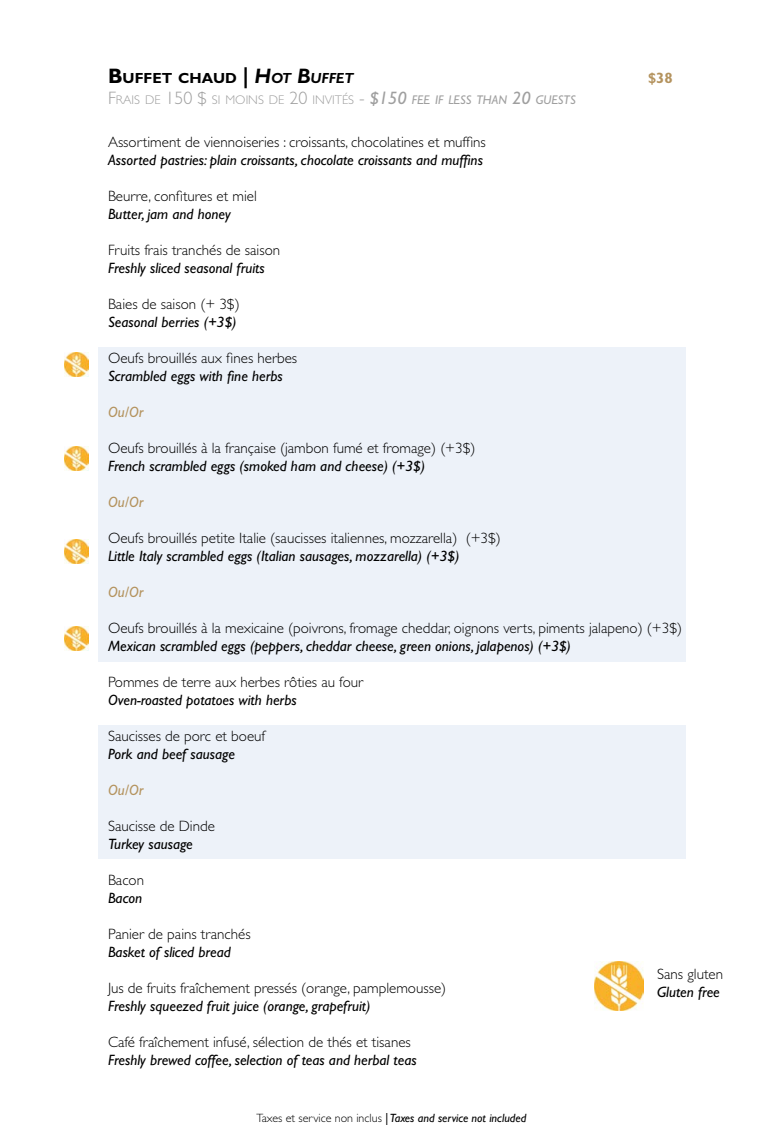
<style>
.page{position:relative;width:783px;height:1134px;background:#fff}
.page>*{position:absolute;margin:0;border:0;box-sizing:border-box;transform-origin:0 0}
.t1{font:300 15px "Gill Sans Std";color:#000}
.t2{font:italic 15px "Gill Sans Std";color:#000}
.t3{font:italic 15px "Gill Sans Std";color:#b4935e}
.t4{font:700 15px "Gill Sans Std";color:#b4935e}
.t5{font:700 14.7px "Gill Sans Std";color:#000}
.t6{font:300 12.6px "Gill Sans Std";color:#9f9f9f}
.t7{font:italic 12px "Gill Sans Std";color:#000}
.s1{font-size:21px}
.s2{font-style:italic;font-size:21px}
.s3{font-style:italic}
.s4{font-size:18px}
.s5{font-weight:400;font-style:italic;font-size:18px}
.s6{font-weight:400;font-style:italic}
.s7{font-weight:300;font-style:normal}
</style>
<div class="page">
<div style="left:98px;top:725px;width:587px;height:134px;background:#edf2f9"></div>
<div style="left:98px;top:347px;width:587px;height:315px;background:#edf2f9"></div>
<img style="left:594px;top:962px;width:49px;height:48px">
<img style="left:64px;top:626px;width:24px;height:24px">
<img style="left:64px;top:540px;width:24px;height:24px">
<img style="left:64px;top:446px;width:24px;height:24px">
<img style="left:64px;top:353px;width:24px;height:24px">
<p class="t5" style="left:108px;top:69px;width:247px"><span class="s1">B</span> UFFET CHAUD <span class="s1">|</span> <span class="s2">H</span><span class="s3">OT</span> <span class="s2">B</span><span class="s3">UFFET</span></p>
<p class="t4" style="left:648px;top:69px;width:26px">$38</p>
<p class="t6" style="left:108px;top:93px;width:469px"><span class="s4">F</span>RAIS DE <span class="s4">150 $</span> SI MOINS DE <span class="s4">20</span> INVITÉS <span class="s4">-</span> <span class="s5">$150</span> <span class="s6">FEE IF LESS THAN</span> <span class="s5">20</span> <span class="s6">GUESTS</span></p>
<p class="t1" style="left:108px;top:134px;width:379px">Assortiment de viennoiseries : croissants, chocolatines et muffins</p>
<p class="t2" style="left:108px;top:152px;width:377px">Assorted pastries: plain croissants, chocolate croissants and muffins</p>
<p class="t1" style="left:108px;top:188px;width:150px">Beurre, confitures et miel</p>
<p class="t2" style="left:108px;top:206px;width:124px">Butter, jam and honey</p>
<p class="t1" style="left:108px;top:242px;width:174px">Fruits frais tranchés de saison</p>
<p class="t2" style="left:108px;top:260px;width:158px">Freshly sliced seasonal fruits</p>
<p class="t1" style="left:108px;top:296px;width:133px">Baies de saison (+ 3$)</p>
<p class="t2" style="left:108px;top:314px;width:130px">Seasonal berries (+3$)</p>
<p class="t1" style="left:108px;top:350px;width:191px">Oeufs brouillés aux fines herbes</p>
<p class="t2" style="left:108px;top:368px;width:176px">Scrambled eggs with fine herbs</p>
<p class="t3" style="left:108px;top:404px;width:37px">Ou/Or</p>
<p class="t1" style="left:108px;top:440px;width:369px">Oeufs brouillés à la française (jambon fumé et fromage) (+3$)</p>
<p class="t2" style="left:108px;top:458px;width:319px">French scrambled eggs (smoked ham and cheese) (+3$)</p>
<p class="t3" style="left:108px;top:494px;width:37px">Ou/Or</p>
<p class="t1" style="left:108px;top:530px;width:394px">Oeufs brouillés petite Italie (saucisses italiennes, mozzarella) (+3$)</p>
<p class="t2" style="left:108px;top:548px;width:353px">Little Italy scrambled eggs (Italian sausages, mozzarella) (+3$)</p>
<p class="t3" style="left:108px;top:584px;width:37px">Ou/Or</p>
<p class="t1" style="left:108px;top:620px;width:576px">Oeufs brouillés à la mexicaine (poivrons, fromage cheddar, oignons verts, piments jalapeno) (+3$)</p>
<p class="t2" style="left:108px;top:638px;width:465px">Mexican scrambled eggs (peppers, cheddar cheese, green onions, jalapenos) (+3$)</p>
<p class="t1" style="left:108px;top:674px;width:257px">Pommes de terre aux herbes rôties au four</p>
<p class="t2" style="left:108px;top:692px;width:190px">Oven-roasted potatoes with herbs</p>
<p class="t1" style="left:108px;top:728px;width:159px">Saucisses de porc et boeuf</p>
<p class="t2" style="left:108px;top:746px;width:129px">Pork and beef sausage</p>
<p class="t3" style="left:108px;top:782px;width:37px">Ou/Or</p>
<p class="t1" style="left:108px;top:818px;width:108px">Saucisse de Dinde</p>
<p class="t2" style="left:108px;top:836px;width:86px">Turkey sausage</p>
<p class="t1" style="left:108px;top:872px;width:38px">Bacon</p>
<p class="t2" style="left:108px;top:890px;width:36px">Bacon</p>
<p class="t1" style="left:108px;top:926px;width:144px">Panier de pains tranchés</p>
<p class="t2" style="left:108px;top:944px;width:124px">Basket of sliced bread</p>
<p class="t1" style="left:108px;top:980px;width:340px">Jus de fruits fraîchement pressés (orange, pamplemousse)</p>
<p class="t2" style="left:108px;top:998px;width:264px">Freshly squeezed fruit juice (orange, grapefruit)</p>
<p class="t1" style="left:108px;top:1034px;width:304px">Café fraîchement infusé, sélection de thés et tisanes</p>
<p class="t2" style="left:108px;top:1052px;width:310px">Freshly brewed coffee, selection of teas and herbal teas</p>
<p class="t1" style="left:657px;top:966px;width:67px">Sans gluten</p>
<p class="t2" style="left:657px;top:983px;width:64px">Gluten free</p>
<p class="t7" style="left:257px;top:1111px;width:271px"><span class="s7">Taxes et service non inclus</span> | Taxes and service not included</p>
</div>
